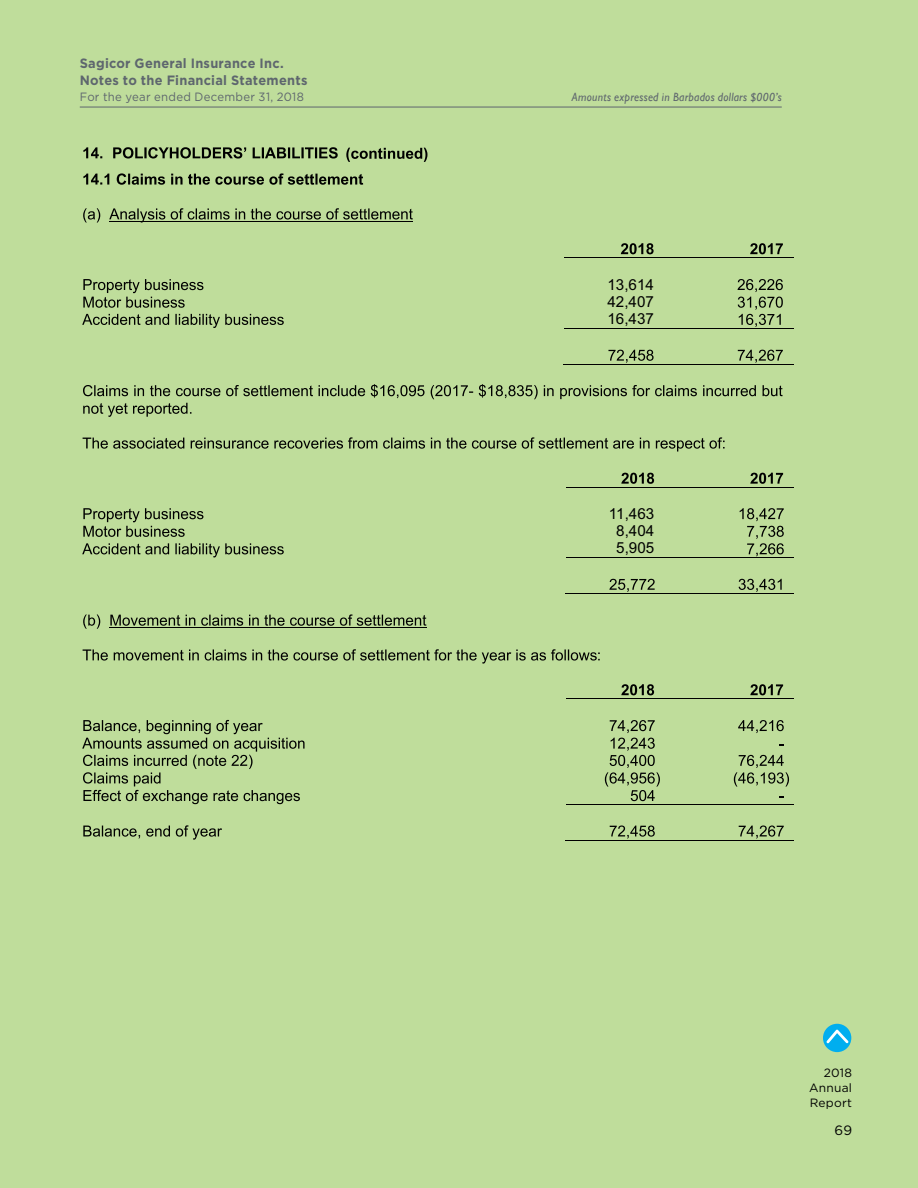
<style>
.page{position:relative;width:918px;height:1188px;background:#bfdd9b}
.page>*{position:absolute;margin:0;border:0;box-sizing:border-box;transform-origin:0 0}
.t1{font:15.15px/17.2px "Arial";color:#000;text-align:justify}
.t2{font:700 13.5px/16.5px "Gotham";letter-spacing:.02em;color:#5e666e;scale:.95 1}
.t3{font:13.5px "Gotham";color:#000}
.t4{font:italic 12px "Gill Sans";letter-spacing:.02em;color:#5e666e;scale:.95 1}
.t5{font:12px "Gotham";letter-spacing:.025em;color:#5e666e;scale:.95 1}
.t6{font:12px/15px "Gotham";letter-spacing:.02em;color:#000;text-align:justify}
</style>
<div class="page">
<hr style="left:80px;top:107px;width:702px;height:1px;background:#5e666e">
<svg style="left:83px;top:147px;width:19px;height:11px"></svg>
<svg style="left:113px;top:147px;width:225px;height:12px"></svg>
<svg style="left:83px;top:173px;width:280px;height:12px"></svg>
<svg style="left:83px;top:208px;width:330px;height:15px"></svg>
<hr style="left:109px;top:221px;width:304px;height:1px;background:#000">
<svg style="left:621px;top:243px;width:33px;height:11px"></svg>
<svg style="left:750px;top:243px;width:33px;height:11px"></svg>
<hr style="left:565px;top:257px;width:99px;height:1px;background:#000">
<svg style="left:664px;top:257px;width:31px;height:1px"></svg>
<hr style="left:695px;top:257px;width:99px;height:1px;background:#000">
<svg style="left:83px;top:279px;width:120px;height:29px"></svg>
<svg style="left:82px;top:314px;width:202px;height:14px"></svg>
<svg style="left:738px;top:279px;width:45px;height:48px"></svg>
<hr style="left:565px;top:328px;width:99px;height:1px;background:#000">
<svg style="left:664px;top:328px;width:31px;height:1px"></svg>
<hr style="left:695px;top:328px;width:99px;height:1px;background:#000">
<svg style="left:608px;top:350px;width:46px;height:13px"></svg>
<svg style="left:738px;top:350px;width:45px;height:13px"></svg>
<hr style="left:564px;top:364px;width:100px;height:1px;background:#000">
<hr style="left:664px;top:364px;width:30px;height:1px;background:#000">
<hr style="left:694px;top:364px;width:100px;height:1px;background:#000">
<svg style="left:83px;top:385px;width:45px;height:11px"></svg>
<svg style="left:134px;top:385px;width:10px;height:11px"></svg>
<svg style="left:150px;top:385px;width:20px;height:11px"></svg>
<svg style="left:176px;top:388px;width:44px;height:8px"></svg>
<svg style="left:226px;top:385px;width:87px;height:11px"></svg>
<svg style="left:319px;top:385px;width:46px;height:11px"></svg>
<svg style="left:371px;top:384px;width:54px;height:14px"></svg>
<svg style="left:431px;top:385px;width:42px;height:14px"></svg>
<svg style="left:479px;top:384px;width:59px;height:15px"></svg>
<svg style="left:544px;top:385px;width:10px;height:11px"></svg>
<svg style="left:560px;top:385px;width:137px;height:14px"></svg>
<svg style="left:703px;top:385px;width:53px;height:11px"></svg>
<svg style="left:763px;top:385px;width:20px;height:11px"></svg>
<svg style="left:83px;top:403px;width:108px;height:14px"></svg>
<svg style="left:83px;top:437px;width:642px;height:15px"></svg>
<svg style="left:621px;top:473px;width:33px;height:11px"></svg>
<svg style="left:750px;top:473px;width:33px;height:11px"></svg>
<hr style="left:566px;top:487px;width:99px;height:1px;background:#000">
<hr style="left:665px;top:487px;width:30px;height:1px;background:#000">
<hr style="left:696px;top:487px;width:98px;height:1px;background:#000">
<svg style="left:83px;top:508px;width:120px;height:29px"></svg>
<svg style="left:82px;top:543px;width:202px;height:14px"></svg>
<svg style="left:740px;top:508px;width:44px;height:48px"></svg>
<hr style="left:566px;top:558px;width:99px;height:1px;background:#000">
<hr style="left:665px;top:558px;width:30px;height:1px;background:#000">
<hr style="left:696px;top:558px;width:98px;height:1px;background:#000">
<svg style="left:609px;top:579px;width:46px;height:13px"></svg>
<svg style="left:739px;top:579px;width:43px;height:13px"></svg>
<hr style="left:565px;top:593px;width:100px;height:1px;background:#000">
<hr style="left:664px;top:593px;width:31px;height:1px;background:#000">
<hr style="left:695px;top:593px;width:99px;height:1px;background:#000">
<svg style="left:83px;top:614px;width:343px;height:15px"></svg>
<hr style="left:109px;top:627px;width:317px;height:1px;background:#000">
<svg style="left:83px;top:649px;width:517px;height:15px"></svg>
<svg style="left:621px;top:684px;width:33px;height:11px"></svg>
<svg style="left:750px;top:684px;width:33px;height:11px"></svg>
<hr style="left:566px;top:699px;width:99px;height:1px;background:#000">
<hr style="left:665px;top:699px;width:30px;height:1px;background:#000">
<hr style="left:696px;top:699px;width:98px;height:1px;background:#000">
<svg style="left:738px;top:720px;width:46px;height:13px"></svg>
<svg style="left:734px;top:755px;width:55px;height:32px"></svg>
<svg style="left:82px;top:720px;width:223px;height:84px"></svg>
<hr style="left:566px;top:804px;width:99px;height:1px;background:#000">
<svg style="left:605px;top:720px;width:55px;height:82px"></svg>
<hr style="left:665px;top:804px;width:30px;height:1px;background:#000">
<hr style="left:696px;top:804px;width:98px;height:1px;background:#000">
<svg style="left:83px;top:825px;width:139px;height:15px"></svg>
<svg style="left:610px;top:825px;width:45px;height:14px"></svg>
<svg style="left:739px;top:825px;width:45px;height:14px"></svg>
<hr style="left:565px;top:840px;width:100px;height:1px;background:#000">
<hr style="left:664px;top:840px;width:31px;height:1px;background:#000">
<hr style="left:695px;top:840px;width:99px;height:1px;background:#000">
<svg style="left:346px;top:148px;width:81px;height:14px"></svg>
<div style="left:823px;top:1024px;width:28px;height:28px;background:#00aeef;border-radius:50%"></div>
<svg style="left:826px;top:1030px;width:23px;height:13px"></svg>
<p class="t2" style="left:80px;top:55px;width:241px">Sagicor General Insurance Inc.<br>Notes to the Financial Statements</p>
<p class="t5" style="left:80px;top:90px;width:238px">For the year ended December 31, 2018</p>
<p class="t4" style="left:572px;top:90px;width:222px">Amounts expressed in Barbados dollars $000’s</p>
<p class="t1" style="left:608px;top:276px;width:48px">13,614<br>42,407<br>16,437</p>
<p class="t1" style="left:609px;top:505px;width:47px;text-align:center">11,463<br>8,404<br>5,905</p>
<p class="t6" style="left:809px;top:1065px;width:44px;text-indent:15px">2018<br>Annual Report</p>
<p class="t3" style="left:835px;top:1123px;width:19px">69</p>
</div>
